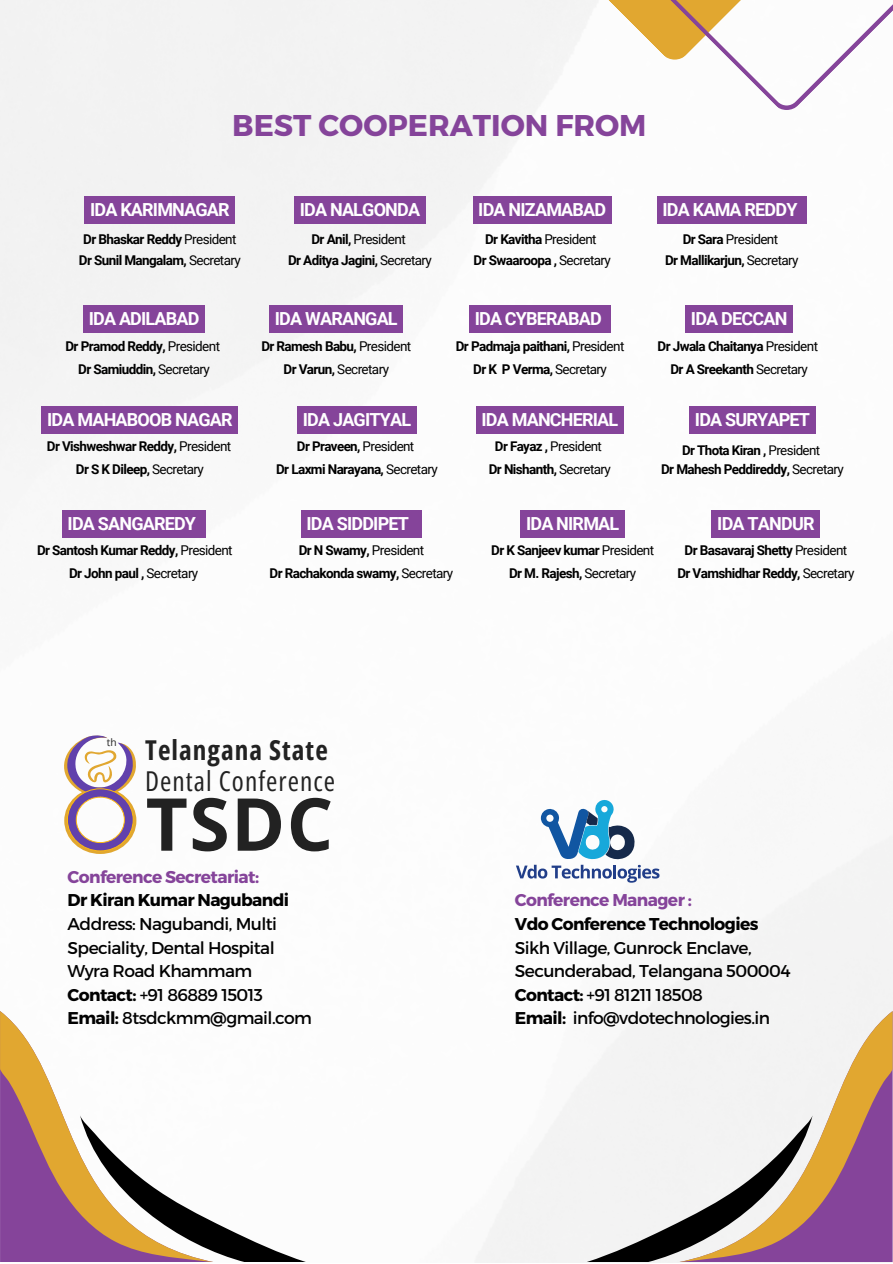
<style>
.page{position:relative;width:893px;height:1264px;background:#fff}
.page>*{position:absolute;margin:0;border:0;box-sizing:border-box;transform-origin:0 0}
.t1{font:700 73.05px "Open Sans";color:#222}
.t2{font:700 30px "Montserrat";color:#85449a}
.t3{font:27.3px/30.5px "Open Sans Condensed";letter-spacing:.035em;color:#222}
.t4{font:700 18px "Roboto";letter-spacing:-.045em;color:#fff}
.t5{font:17.1px/23.5px "Montserrat";letter-spacing:-.035em;color:#010101}
.t6{font:700 17.1px "Montserrat";letter-spacing:-.035em;color:#010101}
.t7{font:700 17.1px "Montserrat";letter-spacing:-.035em;color:#85449a}
.t8{font:700 13.5px "Roboto";letter-spacing:-.045em;color:#000}
.t9{font:13.5px "Roboto";letter-spacing:-.045em;color:#000}
.t10{font:700 13.35px "Roboto";letter-spacing:-.045em;color:#000}
.t11{font:13.35px "Roboto";letter-spacing:-.045em;color:#000}
.t12{font:10.2px "Open Sans";color:#222}
.s1{font-weight:400}
.s2{font-weight:700}
</style>
<div class="page">
<img style="left:0;top:0;width:892px;height:1262px">
<svg style="left:596px;top:0;width:296px;height:110px"></svg>
<svg style="left:0;top:1011px;width:215px;height:250px"></svg>
<svg style="left:80px;top:1114px;width:227px;height:147px"></svg>
<svg style="left:677px;top:1011px;width:215px;height:250px;fill:#f2f2f2"></svg>
<svg style="left:585px;top:1114px;width:227px;height:147px"></svg>
<div style="left:294px;top:196px;width:131px;height:27px;background:#85449a"></div>
<div style="left:269px;top:305px;width:134px;height:27px;background:#85449a"></div>
<div style="left:469px;top:305px;width:142px;height:27px;background:#85449a"></div>
<div style="left:84px;top:196px;width:151px;height:27px;background:#85449a"></div>
<div style="left:42px;top:406px;width:196px;height:28px;background:#85449a"></div>
<div style="left:297px;top:406px;width:119px;height:28px;background:#85449a"></div>
<div style="left:476px;top:406px;width:147px;height:28px;background:#85449a"></div>
<div style="left:689px;top:406px;width:126px;height:28px;background:#85449a"></div>
<div style="left:62px;top:510px;width:143px;height:27px;background:#85449a"></div>
<div style="left:301px;top:510px;width:121px;height:27px;background:#85449a"></div>
<div style="left:520px;top:510px;width:104px;height:27px;background:#85449a"></div>
<div style="left:711px;top:510px;width:109px;height:27px;background:#85449a"></div>
<div style="left:83px;top:305px;width:122px;height:27px;background:#85449a"></div>
<div style="left:473px;top:196px;width:138px;height:27px;background:#85449a"></div>
<div style="left:657px;top:196px;width:149px;height:27px;background:#85449a"></div>
<div style="left:685px;top:305px;width:107px;height:27px;background:#85449a"></div>
<svg style="left:57px;top:735px;width:80px;height:119px"></svg>
<svg style="left:516px;top:798px;width:143px;height:84px"></svg>
<p class="t2" style="left:232px;top:106px;width:416px">BEST COOPERATION FROM</p>
<p class="t4" style="left:90px;top:199px;width:141px">IDA KARIMNAGAR</p>
<p class="t8" style="left:83px;top:231px;width:155px">Dr Bhaskar Reddy <span class="s1">President</span></p>
<p class="t8" style="left:79px;top:252px;width:163px">Dr Sunil Mangalam, <span class="s1">Secretary</span></p>
<p class="t4" style="left:89px;top:308px;width:112px">IDA ADILABAD</p>
<p class="t8" style="left:65px;top:338px;width:156px">Dr Pramod Reddy, <span class="s1">President</span></p>
<p class="t8" style="left:78px;top:361px;width:133px">Dr Samiuddin, <span class="s1">Secretary</span></p>
<p class="t4" style="left:47px;top:409px;width:187px">IDA MAHABOOB NAGAR</p>
<p class="t8" style="left:47px;top:438px;width:186px">Dr Vishweshwar Reddy, <span class="s1">President</span></p>
<p class="t8" style="left:76px;top:461px;width:130px">Dr S K Dileep, <span class="s1">Secretary</span></p>
<p class="t4" style="left:300px;top:199px;width:122px">IDA NALGONDA</p>
<p class="t9" style="left:311px;top:231px;width:96px"><span class="s2">Dr Anil,</span> President</p>
<p class="t8" style="left:288px;top:252px;width:145px">Dr Aditya Jagini, <span class="s1">Secretary</span></p>
<p class="t4" style="left:275px;top:308px;width:124px">IDA WARANGAL</p>
<p class="t8" style="left:261px;top:338px;width:151px">Dr Ramesh Babu, <span class="s1">President</span></p>
<p class="t9" style="left:283px;top:361px;width:107px"><span class="s2">Dr Varun,</span> Secretary</p>
<p class="t4" style="left:303px;top:409px;width:110px">IDA JAGITYAL</p>
<p class="t10" style="left:297px;top:438px;width:119px">Dr Praveen, <span class="s1">President</span></p>
<p class="t8" style="left:276px;top:461px;width:163px">Dr Laxmi Narayana, <span class="s1">Secretary</span></p>
<p class="t4" style="left:478px;top:199px;width:129px">IDA NIZAMABAD</p>
<p class="t8" style="left:485px;top:231px;width:113px">Dr Kavitha <span class="s1">President</span></p>
<p class="t8" style="left:473px;top:252px;width:139px">Dr Swaaroopa , <span class="s1">Secretary</span></p>
<p class="t4" style="left:474px;top:308px;width:129px">IDA CYBERABAD</p>
<p class="t8" style="left:455px;top:338px;width:170px">Dr Padmaja paithani, <span class="s1">President</span></p>
<p class="t8" style="left:473px;top:361px;width:135px">Dr K P Verma, <span class="s1">Secretary</span></p>
<p class="t4" style="left:481px;top:409px;width:138px">IDA MANCHERIAL</p>
<p class="t11" style="left:495px;top:438px;width:108px"><span class="s2">Dr Fayaz ,</span> President</p>
<p class="t8" style="left:489px;top:461px;width:124px">Dr Nishanth, <span class="s1">Secretary</span></p>
<p class="t4" style="left:662px;top:199px;width:136px">IDA KAMA REDDY</p>
<p class="t9" style="left:682px;top:231px;width:97px"><span class="s2">Dr Sara</span> President</p>
<p class="t8" style="left:665px;top:252px;width:135px">Dr Mallikarjun, <span class="s1">Secretary</span></p>
<p class="t4" style="left:691px;top:308px;width:98px">IDA DECCAN</p>
<p class="t8" style="left:657px;top:338px;width:162px">Dr Jwala Chaitanya <span class="s1">President</span></p>
<p class="t8" style="left:670px;top:361px;width:139px">Dr A Sreekanth <span class="s1">Secretary</span></p>
<p class="t4" style="left:695px;top:409px;width:117px">IDA SURYAPET</p>
<p class="t10" style="left:682px;top:443px;width:140px">Dr Thota Kiran , <span class="s1">President</span></p>
<p class="t8" style="left:661px;top:461px;width:184px">Dr Mahesh Peddireddy, <span class="s1">Secretary</span></p>
<p class="t4" style="left:68px;top:513px;width:130px">IDA SANGAREDY</p>
<p class="t8" style="left:37px;top:542px;width:197px">Dr Santosh Kumar Reddy, <span class="s1">President</span></p>
<p class="t8" style="left:69px;top:565px;width:131px">Dr John paul , <span class="s1">Secretary</span></p>
<p class="t4" style="left:306px;top:513px;width:104px">IDA SIDDIPET</p>
<p class="t8" style="left:299px;top:542px;width:127px">Dr N Swamy, <span class="s1">President</span></p>
<p class="t8" style="left:269px;top:565px;width:185px">Dr Rachakonda swamy, <span class="s1">Secretary</span></p>
<p class="t4" style="left:526px;top:513px;width:95px">IDA NIRMAL</p>
<p class="t4" style="left:717px;top:513px;width:99px">IDA TANDUR</p>
<p class="t8" style="left:491px;top:542px;width:164px">Dr K Sanjeev kumar <span class="s1">President</span></p>
<p class="t8" style="left:684px;top:542px;width:164px">Dr Basavaraj Shetty <span class="s1">President</span></p>
<p class="t8" style="left:509px;top:565px;width:129px">Dr M. Rajesh, <span class="s1">Secretary</span></p>
<p class="t8" style="left:677px;top:565px;width:179px">Dr Vamshidhar Reddy, <span class="s1">Secretary</span></p>
<p class="t12" style="left:107px;top:735px;width:11px">th</p>
<p class="t3" style="left:145px;top:734px;width:191px"><span class="s2">Telangana State<br></span>Dental Conference</p>
<p class="t1" style="left:146px;top:772px;width:189px">TSDC</p>
<p class="t7" style="left:68px;top:865px;width:193px">Conference Secretariat:</p>
<p class="t6" style="left:68px;top:889px;width:223px">Dr Kiran Kumar Nagubandi</p>
<p class="t5" style="left:68px;top:911px;width:211px">Address: Nagubandi, Multi<br>Speciality, Dental Hospital</p>
<p class="t5" style="left:68px;top:958px;width:186px">Wyra Road Khammam</p>
<p class="t5" style="left:68px;top:982px;width:197px"><span class="s2">Contact:</span> +91 86889 15013</p>
<p class="t5" style="left:68px;top:1005px;width:246px"><span class="s2">Email:</span> 8tsdckmm@gmail.com</p>
<p class="t7" style="left:515px;top:889px;width:178px">Conference Manager :</p>
<p class="t6" style="left:515px;top:912px;width:245px">Vdo Conference Technologies</p>
<p class="t5" style="left:515px;top:934px;width:238px">Sikh Village, Gunrock Enclave,</p>
<p class="t5" style="left:515px;top:958px;width:277px">Secunderabad, Telangana 500004</p>
<p class="t5" style="left:515px;top:982px;width:189px"><span class="s2">Contact:</span> +91 81211 18508</p>
<p class="t5" style="left:515px;top:1005px;width:257px"><span class="s2">Email:</span> info@vdotechnologies.in</p>
</div>
